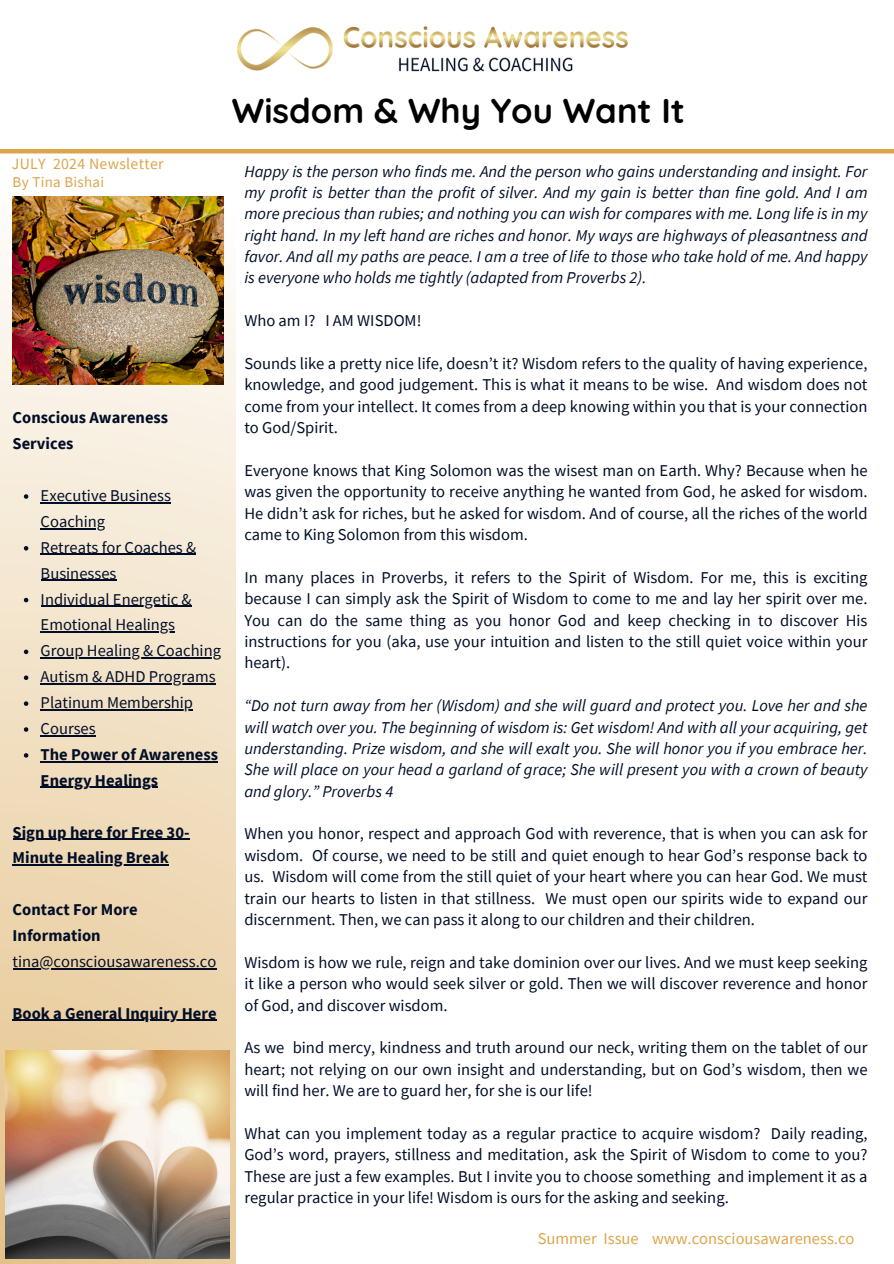
<style>
.page{position:relative;width:894px;height:1264px;background:#fff}
.page>*{position:absolute;margin:0;border:0;box-sizing:border-box;transform-origin:0 0}
.t1{font:700 34.5px "Quicksand";color:#000}
.t2{font:16.5px/21.3px "Source Sans Pro";color:#020e27;text-align:justify}
.t3{font:italic 16.5px/21.3px "Source Sans Pro";color:#020e27;text-align:justify}
.t4{font:700 16.5px/25.8px "Source Sans Pro";color:#020e27}
.t5{font:16.5px "Source Sans Pro";color:#dca54a}
.t6{font:15.75px "Source Sans Pro";letter-spacing:.02em;color:#dca54a}
.t7{font:15px "Source Sans Pro";letter-spacing:.02em;color:#dca54a}
</style>
<div class="page">
<svg style="left:0;top:202px;width:235px;height:1061px;background:#eedec3"></svg>
<img style="left:6px;top:1050px;width:224px;height:208px">
<hr style="left:0;top:149px;width:893px;height:4px;background:#dca54a">
<img style="left:237px;top:26px;width:391px;height:46px">
<svg style="left:24px;top:494px;width:4px;height:5px"></svg>
<hr style="left:41px;top:502px;width:130px;height:1px;background:#020e27">
<hr style="left:41px;top:528px;width:64px;height:1px;background:#020e27">
<svg style="left:24px;top:546px;width:4px;height:4px"></svg>
<hr style="left:41px;top:554px;width:155px;height:1px;background:#020e27">
<hr style="left:41px;top:580px;width:75px;height:1px;background:#020e27">
<svg style="left:24px;top:598px;width:4px;height:4px"></svg>
<hr style="left:41px;top:605px;width:150px;height:2px;background:#020e27">
<hr style="left:41px;top:631px;width:134px;height:1px;background:#020e27">
<svg style="left:24px;top:649px;width:4px;height:5px"></svg>
<hr style="left:41px;top:657px;width:180px;height:1px;background:#020e27">
<svg style="left:24px;top:675px;width:4px;height:5px"></svg>
<hr style="left:41px;top:683px;width:175px;height:1px;background:#020e27">
<svg style="left:24px;top:701px;width:4px;height:5px"></svg>
<hr style="left:41px;top:709px;width:152px;height:1px;background:#020e27">
<svg style="left:24px;top:727px;width:4px;height:4px"></svg>
<hr style="left:41px;top:735px;width:55px;height:1px;background:#020e27">
<svg style="left:24px;top:753px;width:4px;height:4px"></svg>
<hr style="left:41px;top:761px;width:177px;height:1px;background:#020e27">
<hr style="left:41px;top:787px;width:117px;height:1px;background:#020e27">
<hr style="left:13px;top:838px;width:176px;height:1px;background:#020e27">
<hr style="left:13px;top:864px;width:156px;height:1px;background:#020e27">
<hr style="left:13px;top:968px;width:203px;height:1px;background:#020e27">
<hr style="left:13px;top:1019px;width:203px;height:2px;background:#020e27">
<img style="left:13px;top:196px;width:210px;height:188px">
<p class="t6" style="left:12px;top:153px;width:153px">JULY 2024 Newsletter</p>
<p class="t7" style="left:13px;top:172px;width:93px">By Tina Bishai</p>
<h1 class="t4" style="left:13px;top:404px;width:157px">Conscious Awareness<br>Services</h1>
<p class="t2" style="left:41px;top:484px;width:132px">Executive Business</p>
<p class="t2" style="left:41px;top:508px;width:157px;line-height:25.8px">Coaching<br>Retreats for Coaches &amp;</p>
<p class="t2" style="left:41px;top:560px;width:152px;line-height:25.8px">Businesses<br>Individual Energetic &amp;</p>
<p class="t2" style="left:41px;top:611px;width:182px;line-height:25.8px">Emotional Healings<br>Group Healing &amp; Coaching</p>
<p class="t2" style="left:41px;top:665px;width:176px">Autism &amp; ADHD Programs</p>
<p class="t2" style="left:41px;top:691px;width:154px">Platinum Membership</p>
<p class="t2" style="left:41px;top:717px;width:57px">Courses</p>
<p class="t4" style="left:41px;top:741px;width:179px">The Power of Awareness</p>
<p class="t4" style="left:41px;top:767px;width:119px">Energy Healings</p>
<p class="t4" style="left:13px;top:818px;width:178px">Sign up here for Free 30-</p>
<p class="t4" style="left:13px;top:844px;width:158px">Minute Healing Break</p>
<p class="t4" style="left:13px;top:896px;width:126px">Contact For More</p>
<p class="t4" style="left:13px;top:922px;width:90px">Information</p>
<h2 class="t2" style="left:13px;top:950px;width:205px">tina@consciousawareness.co</h2>
<p class="t4" style="left:13px;top:1000px;width:205px">Book a General Inquiry Here</p>
<h2 class="t1" style="left:232px;top:89px;width:454px">Wisdom &amp; Why You Want It</h2>
<p class="t3" style="left:244px;top:160px;width:624px">Happy is the person who finds me. And the person who gains understanding and insight. For my profit is better than the profit of silver. And my gain is better than fine gold. And I am more precious than rubies; and nothing you can wish for compares with me. Long life is in my right hand. In my left hand are riches and honor. My ways are highways of pleasantness and favor. And all my paths are peace. I am a tree of life to those who take hold of me. And happy is everyone who holds me tightly (adapted from Proverbs 2).</p>
<p class="t2" style="left:244px;top:310px;width:178px">Who am I? I AM WISDOM!</p>
<p class="t2" style="left:244px;top:352px;width:624px">Sounds like a pretty nice life, doesn’t it? Wisdom refers to the quality of having experience, knowledge, and good judgement. This is what it means to be wise. And wisdom does not come from your intellect. It comes from a deep knowing within you that is your connection to God/Spirit.</p>
<p class="t2" style="left:244px;top:459px;width:624px">Everyone knows that King Solomon was the wisest man on Earth. Why? Because when he was given the opportunity to receive anything he wanted from God, he asked for wisdom.<br>He didn’t ask for riches, but he asked for wisdom. And of course, all the riches of the world came to King Solomon from this wisdom.</p>
<p class="t2" style="left:244px;top:566px;width:624px">In many places in Proverbs, it refers to the Spirit of Wisdom. For me, this is exciting because I can simply ask the Spirit of Wisdom to come to me and lay her spirit over me.<br>You can do the same thing as you honor God and keep checking in to discover His instructions for you (aka, use your intuition and listen to the still quiet voice within your heart).</p>
<p class="t3" style="left:244px;top:694px;width:624px">“Do not turn away from her (Wisdom) and she will guard and protect you. Love her and she will watch over you. The beginning of wisdom is: Get wisdom! And with all your acquiring, get understanding. Prize wisdom, and she will exalt you. She will honor you if you embrace her.<br>She will place on your head a garland of grace; She will present you with a crown of beauty and glory.” Proverbs 4</p>
<p class="t2" style="left:244px;top:823px;width:624px">When you honor, respect and approach God with reverence, that is when you can ask for wisdom. Of course, we need to be still and quiet enough to hear God’s response back to us. Wisdom will come from the still quiet of your heart where you can hear God. We must train our hearts to listen in that stillness. We must open our spirits wide to expand our discernment. Then, we can pass it along to our children and their children.</p>
<h2 class="t2" style="left:244px;top:951px;width:624px">Wisdom is how we rule, reign and take dominion over our lives. And we must keep seeking it like a person who would seek silver or gold. Then we will discover reverence and honor of God, and discover wisdom.</h2>
<p class="t2" style="left:244px;top:1036px;width:624px">As we bind mercy, kindness and truth around our neck, writing them on the tablet of our heart; not relying on our own insight and understanding, but on God’s wisdom, then we will find her. We are to guard her, for she is our life!</p>
<p class="t2" style="left:244px;top:1122px;width:624px">What can you implement today as a regular practice to acquire wisdom? Daily reading, God’s word, prayers, stillness and meditation, ask the Spirit of Wisdom to come to you?<br>These are just a few examples. But I invite you to choose something and implement it as a regular practice in your life! Wisdom is ours for the asking and seeking.</p>
<p class="t5" style="left:537px;top:1228px;width:318px">Summer Issue www.consciousawareness.co</p>
</div>
